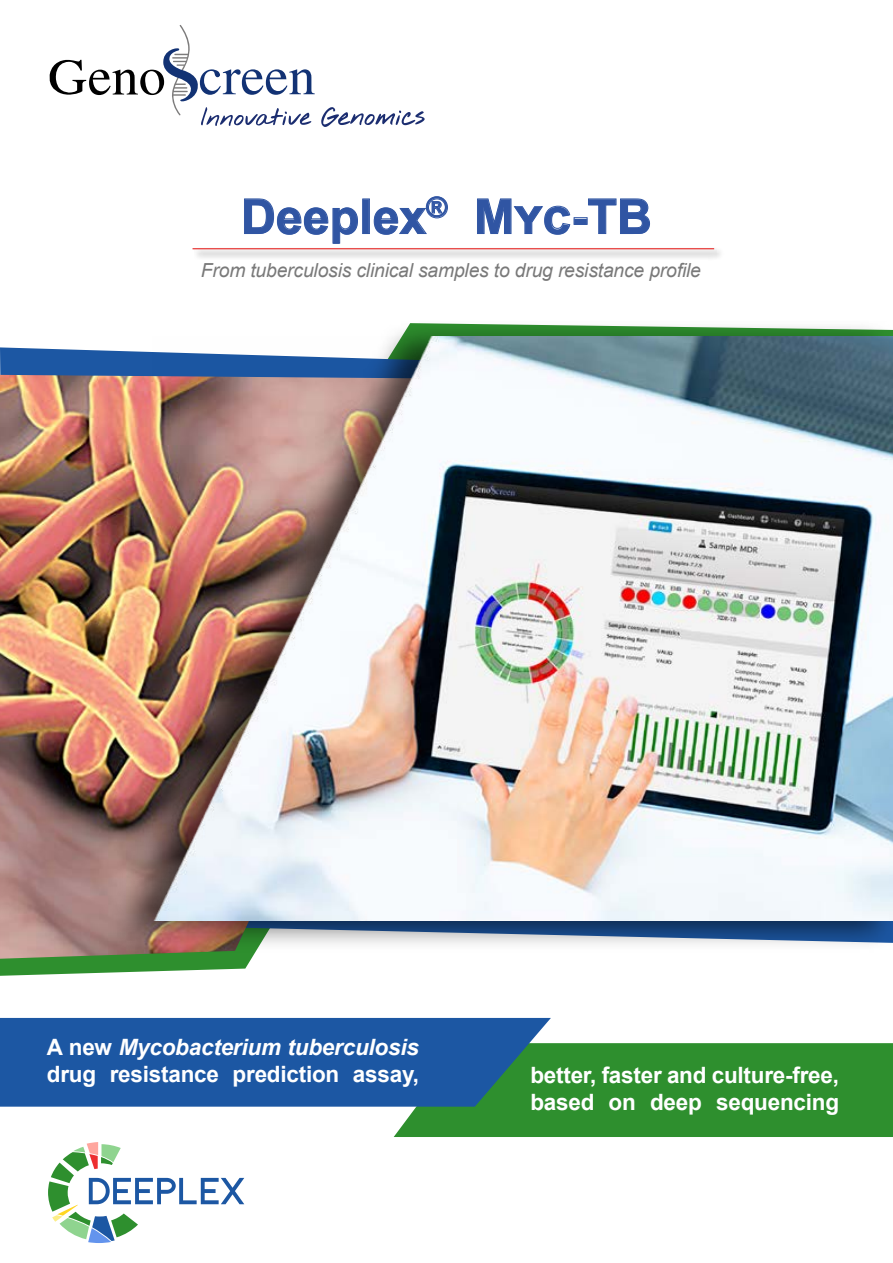
<style>
.page{position:relative;width:893px;height:1263px;background:#fff}
.page>*{position:absolute;margin:0;border:0;box-sizing:border-box;transform-origin:0 0}
.t1{font:700 48.3px "Arial";color:#3055a3}
.t2{font:700 22.5px/27px "Arial";letter-spacing:-.01em;color:#fff}
.t3{font:italic 19.35px "Arial";letter-spacing:-.01em;color:#797979}
.s1{font-style:italic}
</style>
<div class="page">
<svg style="left:48px;top:1142px;width:196px;height:101px"></svg>
<svg style="left:244px;top:198px;width:114px;height:46px"></svg>
<svg style="left:373px;top:196px;width:75px;height:39px"></svg>
<svg style="left:477px;top:198px;width:93px;height:37px"></svg>
<svg style="left:588px;top:198px;width:62px;height:36px"></svg>
<div style="left:192px;top:247px;width:533px;height:14px;background:#000;opacity:.75"></div>
<hr style="left:193px;top:248px;width:521px;height:1px;background:#e73433">
<div style="left:394px;top:1043px;width:499px;height:94px;background:#2e8f2e"></div>
<svg style="left:0;top:1018px;width:551px;height:89px;background:#1f5b9c"></svg>
<svg style="left:321px;top:107px;width:104px;height:20px"></svg>
<svg style="left:49px;top:25px;width:266px;height:101px"></svg>
<svg style="left:0;top:959px;width:251px;height:17px"></svg>
<img style="left:0;top:375px;width:255px;height:584px">
<div style="left:107px;top:319px;width:786px;height:634px;background:#000;opacity:.61"></div>
<img style="left:153px;top:336px;width:740px;height:584px">
<h1 class="t1" style="left:241px;top:183px;width:412px">Deeplex<sup>®</sup> Myc-TB</h1>
<p class="t3" style="left:201px;top:258px;width:502px">From tuberculosis clinical samples to drug resistance profile</p>
<p class="t2" style="left:47px;top:1034px;width:374px">A new <span class="s1">Mycobacterium tuberculosis </span>drug resistance prediction assay,</p>
<p class="t2" style="left:530px;top:1062px;width:310px">better, faster and culture-free, based on deep sequencing</p>
</div>
